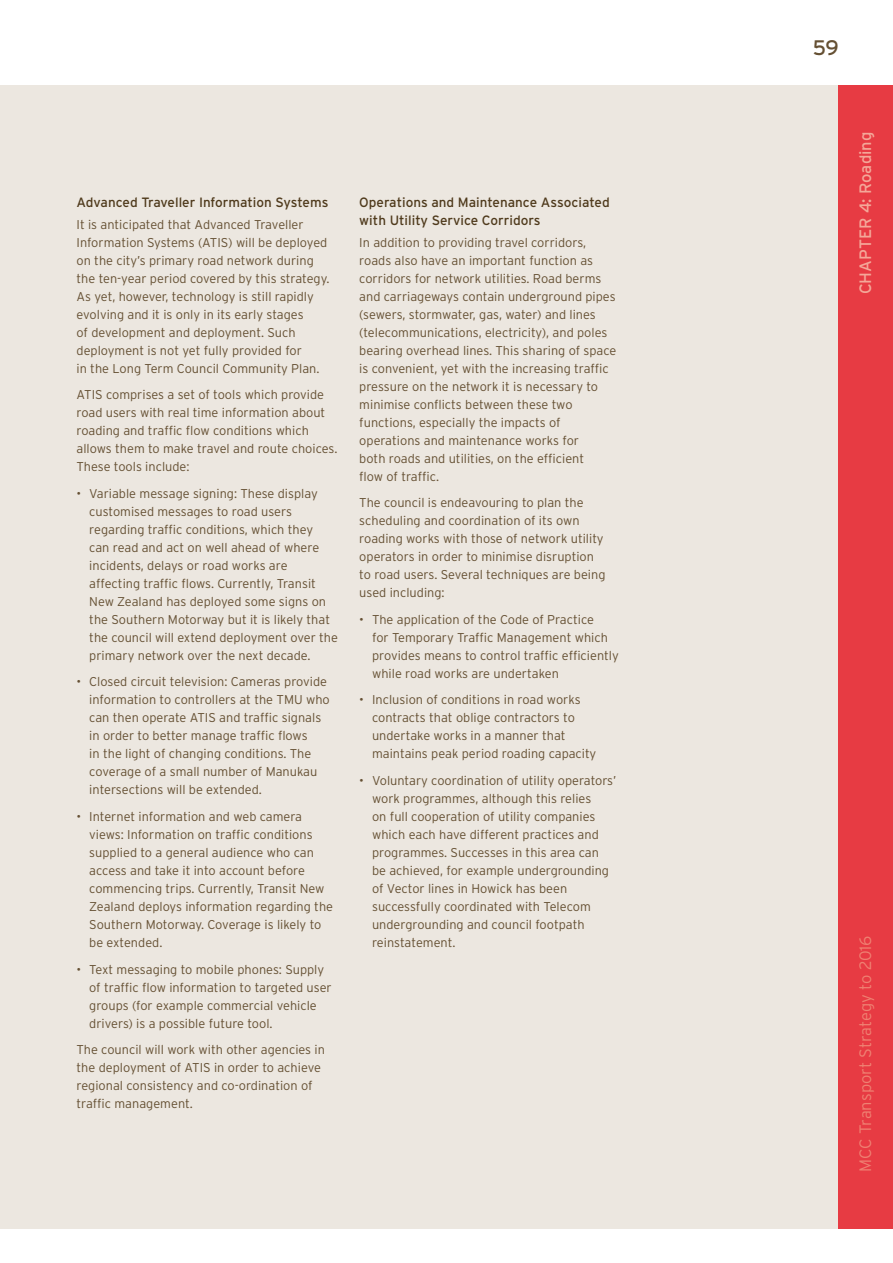
<style>
.page{position:relative;width:893px;height:1263px;background:#fff}
.page>*{position:absolute;margin:0;border:0;box-sizing:border-box;transform-origin:0 0}
.t1{font:21px "Interstate";color:#655033}
.t2{font:300 16.5px "Interstate";color:#ef8172}
.t3{font:16.5px "Interstate";color:#f4a798}
.t4{font:13.5px/18px "Interstate";color:#4f3a1c}
.t5{font:300 12.75px/18px "Interstate";color:#655033}
</style>
<div class="page">
<div style="left:0;top:85px;width:892px;height:1143px;background:#ece7e0"></div>
<div style="left:839px;top:85px;width:54px;height:1144px;background:#e73b43"></div>
<p class="t4" style="left:77px;top:193px;width:253px">Advanced Traveller Information Systems</p>
<p class="t5" style="left:77px;top:215px;width:254px">It is anticipated that Advanced Traveller Information Systems (ATIS) will be deployed on the city’s primary road network during the ten-year period covered by this strategy.<br>As yet, however, technology is still rapidly evolving and it is only in its early stages<br>of development and deployment. Such deployment is not yet fully provided for<br>in the Long Term Council Community Plan.</p>
<p class="t5" style="left:77px;top:386px;width:262px">ATIS comprises a set of tools which provide road users with real time information about roading and traffic flow conditions which allows them to make travel and route choices.<br>These tools include:</p>
<p class="t5" style="left:89px;top:484px;width:250px;text-indent:-13px">• Variable message signing: These display customised messages to road users regarding traffic conditions, which they<br>can read and act on well ahead of where incidents, delays or road works are affecting traffic flows. Currently, Transit New Zealand has deployed some signs on the Southern Motorway but it is likely that the council will extend deployment over the primary network over the next decade.</p>
<p class="t5" style="left:89px;top:673px;width:242px;text-indent:-13px">• Closed circuit television: Cameras provide information to controllers at the TMU who can then operate ATIS and traffic signals in order to better manage traffic flows<br>in the light of changing conditions. The coverage of a small number of Manukau intersections will be extended.</p>
<p class="t5" style="left:89px;top:807px;width:245px;text-indent:-13px">• Internet information and web camera views: Information on traffic conditions supplied to a general audience who can access and take it into account before commencing trips. Currently, Transit New Zealand deploys information regarding the Southern Motorway. Coverage is likely to be extended.</p>
<p class="t5" style="left:89px;top:960px;width:244px;text-indent:-13px">• Text messaging to mobile phones: Supply of traffic flow information to targeted user groups (for example commercial vehicle drivers) is a possible future tool.</p>
<p class="t5" style="left:77px;top:1040px;width:250px">The council will work with other agencies in the deployment of ATIS in order to achieve regional consistency and co-ordination of traffic management.</p>
<p class="t4" style="left:359px;top:193px;width:252px">Operations and Maintenance Associated with Utility Service Corridors</p>
<p class="t5" style="left:359px;top:233px;width:259px">In addition to providing travel corridors, roads also have an important function as corridors for network utilities. Road berms and carriageways contain underground pipes (sewers, stormwater, gas, water) and lines (telecommunications, electricity), and poles bearing overhead lines. This sharing of space is convenient, yet with the increasing traffic pressure on the network it is necessary to minimise conflicts between these two functions, especially the impacts of operations and maintenance works for<br>both roads and utilities, on the efficient<br>flow of traffic.</p>
<p class="t5" style="left:359px;top:494px;width:248px">The council is endeavouring to plan the scheduling and coordination of its own roading works with those of network utility operators in order to minimise disruption to road users. Several techniques are being used including:</p>
<p class="t5" style="left:372px;top:610px;width:248px;text-indent:-13px">• The application of the Code of Practice<br>for Temporary Traffic Management which provides means to control traffic efficiently while road works are undertaken</p>
<p class="t5" style="left:372px;top:691px;width:226px;text-indent:-13px">• Inclusion of conditions in road works contracts that oblige contractors to undertake works in a manner that maintains peak period roading capacity</p>
<p class="t5" style="left:372px;top:771px;width:246px;text-indent:-13px">• Voluntary coordination of utility operators’ work programmes, although this relies<br>on full cooperation of utility companies which each have different practices and programmes. Successes in this area can<br>be achieved, for example undergrounding of Vector lines in Howick has been successfully coordinated with Telecom undergrounding and council footpath reinstatement.</p>
<h1 class="t1" style="left:813px;top:36px;width:28px">59</h1>
<p class="t3" style="left:856px;top:294px;width:164px;rotate:-90deg">CHAPTER 4: Roading</p>
<p class="t2" style="left:856px;top:1171px;width:238px;rotate:-90deg">MCC Transport Strategy to 2016</p>
</div>
